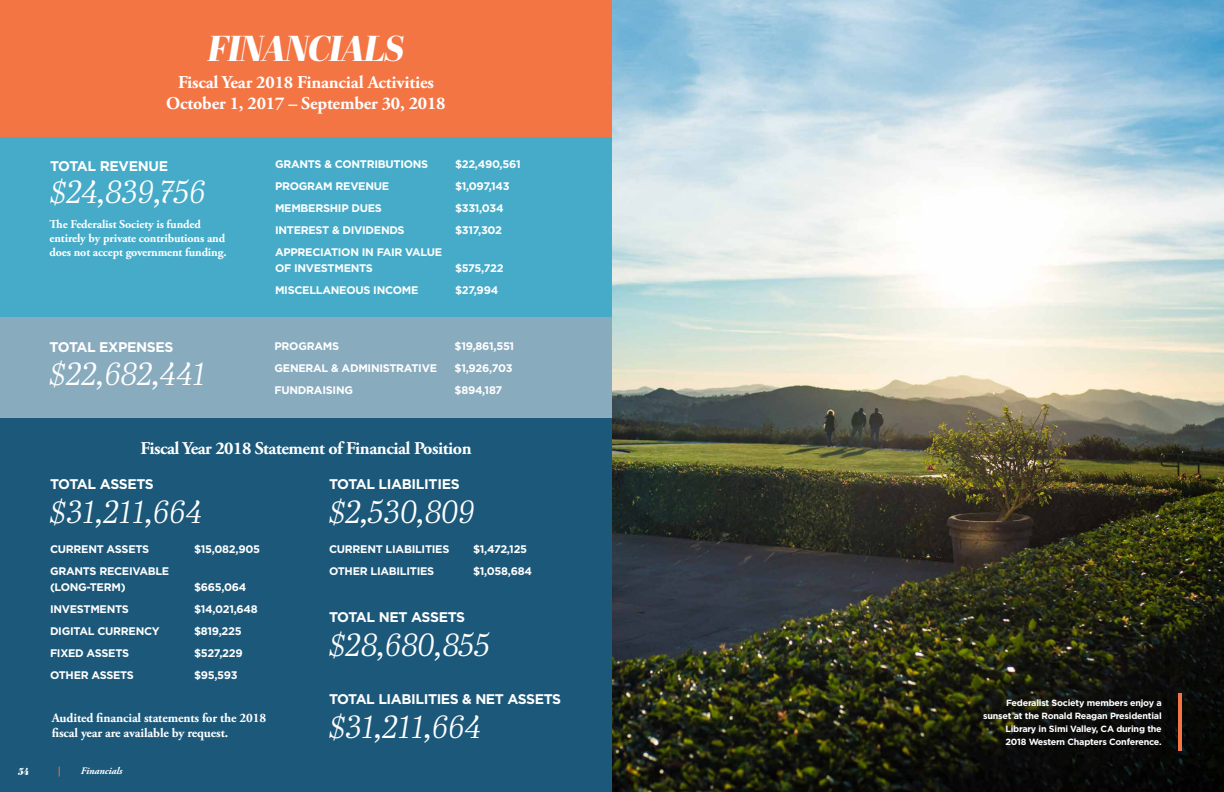
<style>
.page{position:relative;width:1224px;height:792px;background:#fff}
.page>*{position:absolute;margin:0;border:0;box-sizing:border-box;transform-origin:0 0}
.t1{font:italic 36px "Abril Fatface";letter-spacing:-.025em;color:#fff}
.t2{font:italic 32px "Abril Text Lt";letter-spacing:-.005em;color:#fff}
.t3{font:700 18px/21.6px "Adobe Garamond Pro";letter-spacing:-.01em;color:#fff;text-align:center}
.t4{font:700 14px "Gotham";letter-spacing:-.03em;color:#fff}
.t5{font:700 13px/15.6px "Adobe Garamond Pro";letter-spacing:-.01em;color:#fff}
.t6{font:700 12px/14.4px "Adobe Garamond Pro";letter-spacing:-.01em;color:#fff}
.t7{font:700 11px/16px "Gotham";letter-spacing:-.025em;color:#fff}
.t8{font:italic 700 10px "Adobe Garamond Pro";letter-spacing:-.01em;color:#fff}
.t9{font:italic 10px "Abril Fatface";color:#fff}
.t10{font:italic 700 10px "Adobe Garamond Pro";color:#f37545}
.t11{font:700 9px/13px "Gotham";letter-spacing:-.025em;color:#fff;text-align:right}
</style>
<div class="page">
<div style="left:0;top:418px;width:612px;height:374px;background:#1b587a"></div>
<div style="left:0;top:136px;width:612px;height:182px;background:#46abc8"></div>
<div style="left:0;top:0;width:612px;height:136px;background:#f37544"></div>
<div style="left:0;top:318px;width:612px;height:100px;background:#89abbe"></div>
<img style="left:612px;top:0;width:612px;height:792px">
<hr style="left:1179px;top:694px;width:3px;height:57px;background:#f37544">
<h1 class="t1" style="left:208px;top:22px;width:198px">FINANCIALS</h1>
<h3 class="t3" style="left:166px;top:71px;width:281px">Fiscal Year 2018 Financial Activities<br>October 1, 2017 – September 30, 2018</h3>
<p class="t4" style="left:50px;top:156px;width:120px">TOTAL REVENUE</p>
<h2 class="t2" style="left:50px;top:169px;width:158px">$24,839,756</h2>
<p class="t6" style="left:50px;top:217px;width:178px">The Federalist Society is funded entirely by private contributions and does not accept government funding.</p>
<p class="t4" style="left:50px;top:338px;width:125px">TOTAL EXPENSES</p>
<h2 class="t2" style="left:50px;top:351px;width:159px">$22,682,441</h2>
<p class="t7" style="left:275px;top:156px;width:155px">GRANTS &amp; CONTRIBUTIONS</p>
<p class="t7" style="left:455px;top:156px;width:67px">$22,490,561</p>
<p class="t7" style="left:275px;top:178px;width:116px">PROGRAM REVENUE</p>
<p class="t7" style="left:455px;top:178px;width:56px">$1,097,143</p>
<p class="t7" style="left:275px;top:200px;width:108px">MEMBERSHIP DUES</p>
<p class="t7" style="left:455px;top:200px;width:50px">$331,034</p>
<p class="t7" style="left:275px;top:222px;width:131px">INTEREST &amp; DIVIDENDS</p>
<p class="t7" style="left:455px;top:222px;width:49px">$317,302</p>
<p class="t7" style="left:275px;top:244px;width:169px">APPRECIATION IN FAIR VALUE<br>OF INVESTMENTS</p>
<p class="t7" style="left:455px;top:260px;width:50px">$575,722</p>
<p class="t7" style="left:275px;top:282px;width:145px">MISCELLANEOUS INCOME</p>
<p class="t7" style="left:455px;top:282px;width:45px">$27,994</p>
<p class="t7" style="left:275px;top:338px;width:66px">PROGRAMS</p>
<p class="t7" style="left:455px;top:338px;width:61px">$19,861,551</p>
<p class="t7" style="left:275px;top:360px;width:164px">GENERAL &amp; ADMINISTRATIVE</p>
<p class="t7" style="left:455px;top:360px;width:59px">$1,926,703</p>
<p class="t7" style="left:275px;top:382px;width:80px">FUNDRAISING</p>
<p class="t7" style="left:455px;top:382px;width:49px">$894,187</p>
<h3 class="t3" style="left:140px;top:438px;width:333px">Fiscal Year 2018 Statement of Financial Position</h3>
<p class="t4" style="left:50px;top:475px;width:105px">TOTAL ASSETS</p>
<p class="t4" style="left:329px;top:475px;width:132px">TOTAL LIABILITIES</p>
<h2 class="t2" style="left:50px;top:489px;width:154px">$31,211,664</h2>
<h2 class="t2" style="left:329px;top:489px;width:148px">$2,530,809</h2>
<p class="t7" style="left:50px;top:541px;width:101px">CURRENT ASSETS</p>
<p class="t7" style="left:194px;top:541px;width:68px">$15,082,905</p>
<p class="t7" style="left:50px;top:563px;width:121px">GRANTS RECEIVABLE (LONG-TERM)</p>
<p class="t7" style="left:194px;top:579px;width:54px">$665,064</p>
<p class="t7" style="left:50px;top:601px;width:80px">INVESTMENTS</p>
<p class="t7" style="left:194px;top:601px;width:65px">$14,021,648</p>
<p class="t7" style="left:50px;top:623px;width:111px">DIGITAL CURRENCY</p>
<p class="t7" style="left:194px;top:623px;width:49px">$819,225</p>
<p class="t7" style="left:50px;top:645px;width:81px">FIXED ASSETS</p>
<p class="t7" style="left:194px;top:645px;width:50px">$527,229</p>
<p class="t7" style="left:50px;top:667px;width:86px">OTHER ASSETS</p>
<p class="t7" style="left:194px;top:667px;width:45px">$95,593</p>
<p class="t5" style="left:52px;top:710px;width:216px">Audited financial statements for the 2018 fiscal year are available by request.</p>
<p class="t9" style="left:18px;top:764px;width:13px">54</p>
<p class="t10" style="left:58px;top:765px;width:4px">|</p>
<p class="t8" style="left:81px;top:765px;width:43px">Financials</p>
<p class="t7" style="left:329px;top:541px;width:122px">CURRENT LIABILITIES</p>
<p class="t7" style="left:473px;top:541px;width:56px">$1,472,125</p>
<p class="t7" style="left:329px;top:563px;width:107px">OTHER LIABILITIES</p>
<p class="t7" style="left:473px;top:563px;width:61px">$1,058,684</p>
<p class="t4" style="left:329px;top:608px;width:138px">TOTAL NET ASSETS</p>
<h2 class="t2" style="left:329px;top:622px;width:163px">$28,680,855</h2>
<p class="t4" style="left:329px;top:690px;width:234px">TOTAL LIABILITIES &amp; NET ASSETS</p>
<h2 class="t2" style="left:329px;top:704px;width:154px">$31,211,664</h2>
<p class="t11" style="left:983px;top:696px;width:180px">Federalist Society members enjoy a sunset at the Ronald Reagan Presidential Library in Simi Valley, CA during the 2018 Western Chapters Conference.</p>
</div>
